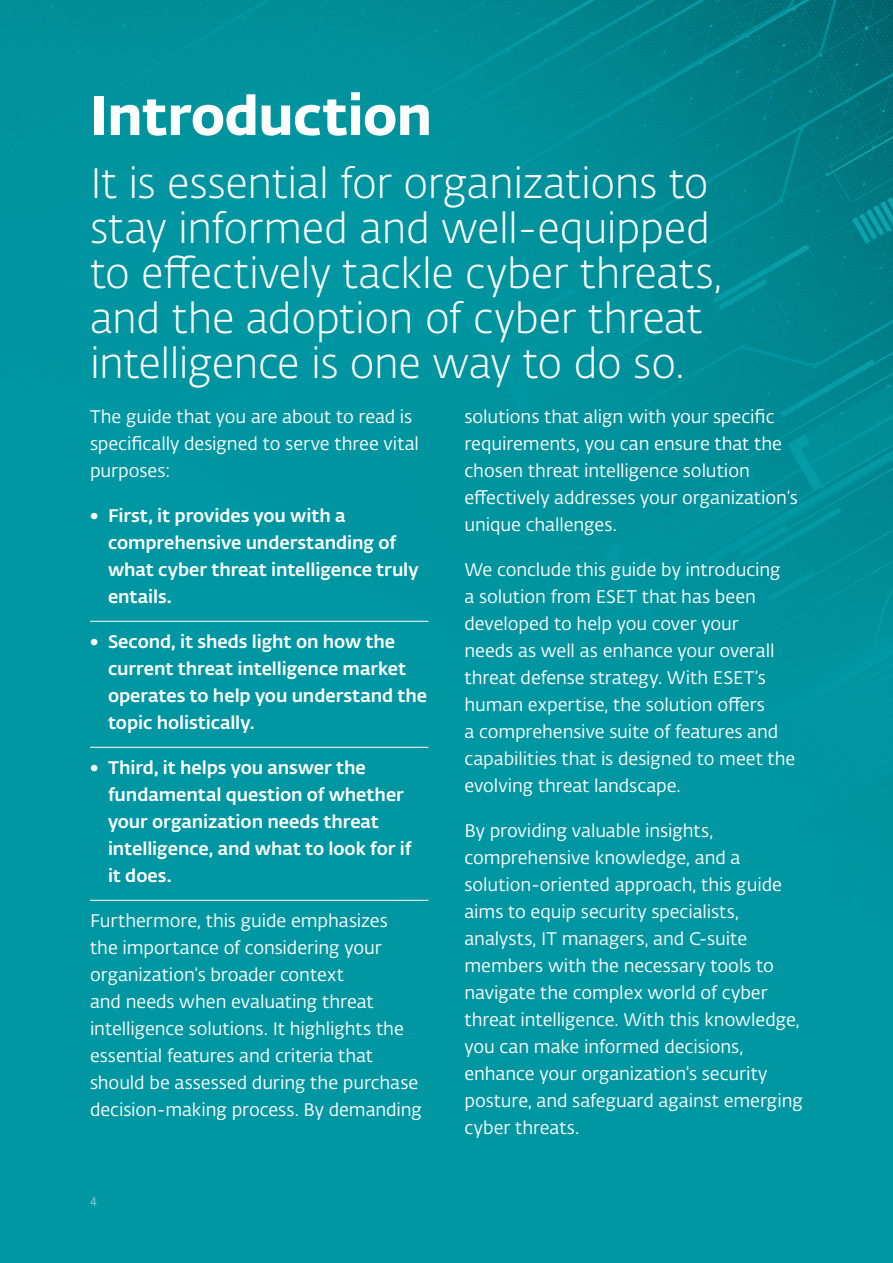
<style>
.page{position:relative;width:893px;height:1263px;background:#fff}
.page>*{position:absolute;margin:0;border:0;box-sizing:border-box;transform-origin:0 0}
.t1{font:54px "Fedra Sans Alt Pro Bold LF";letter-spacing:-.015em;color:#fff}
.t2{font:42px/45px "Fedra Sans Alt Pro Light LF";letter-spacing:-.01em;color:#fff}
.t3{font:18px/27px "Fedra Sans Alt Pro Book LF";letter-spacing:-.005em;color:#fff}
.t4{font:18px/27px "Fedra Sans Alt Pro Med LF";letter-spacing:-.005em;color:#fff}
.t5{font:12px "Fedra Sans Alt Pro Book LF";color:#86d2da}
.s1{font-family:"Fedra Sans Alt Pro Bold LF";font-size:22.5px}
</style>
<div class="page">
<img style="left:0;top:0;width:893px;height:1262px">
<hr style="left:90px;top:621px;width:338px;height:1px;background:#fff">
<hr style="left:90px;top:747px;width:338px;height:1px;background:#fff">
<hr style="left:90px;top:900px;width:338px;height:1px;background:#fff">
<h1 class="t1" style="left:90px;top:73px;width:344px">Introduction</h1>
<h2 class="t2" style="left:90px;top:160px;width:634px">It is essential for organizations to stay informed and well-equipped to effectively tackle cyber threats, and the adoption of cyber threat intelligence is one way to do so.</h2>
<p class="t3" style="left:90px;top:403px;width:331px">The guide that you are about to read is specifically designed to serve three vital purposes:</p>
<p class="t4" style="left:108px;top:501px;width:312px;text-indent:-18px"><span class="s1">•</span> First, it provides you with a comprehensive understanding of what cyber threat intelligence truly entails.</p>
<p class="t4" style="left:108px;top:627px;width:321px;text-indent:-18px"><span class="s1">•</span> Second, it sheds light on how the current threat intelligence market operates to help you understand the topic holistically.</p>
<p class="t4" style="left:108px;top:753px;width:305px;text-indent:-18px"><span class="s1">•</span> Third, it helps you answer the fundamental question of whether your organization needs threat intelligence, and what to look for if it does.</p>
<p class="t3" style="left:90px;top:907px;width:334px">Furthermore, this guide emphasizes<br>the importance of considering your organization’s broader context<br>and needs when evaluating threat intelligence solutions. It highlights the essential features and criteria that should be assessed during the purchase decision-making process. By demanding</p>
<p class="t3" style="left:464px;top:403px;width:335px">solutions that align with your specific requirements, you can ensure that the chosen threat intelligence solution effectively addresses your organization’s unique challenges.</p>
<p class="t3" style="left:464px;top:556px;width:332px">We conclude this guide by introducing<br>a solution from ESET that has been developed to help you cover your<br>needs as well as enhance your overall threat defense strategy. With ESET’s human expertise, the solution offers<br>a comprehensive suite of features and capabilities that is designed to meet the evolving threat landscape.</p>
<p class="t3" style="left:464px;top:817px;width:340px">By providing valuable insights, comprehensive knowledge, and a solution-oriented approach, this guide aims to equip security specialists, analysts, IT managers, and C-suite members with the necessary tools to navigate the complex world of cyber threat intelligence. With this knowledge, you can make informed decisions, enhance your organization’s security posture, and safeguard against emerging cyber threats.</p>
<p class="t5" style="left:90px;top:1193px;width:8px">4</p>
</div>
